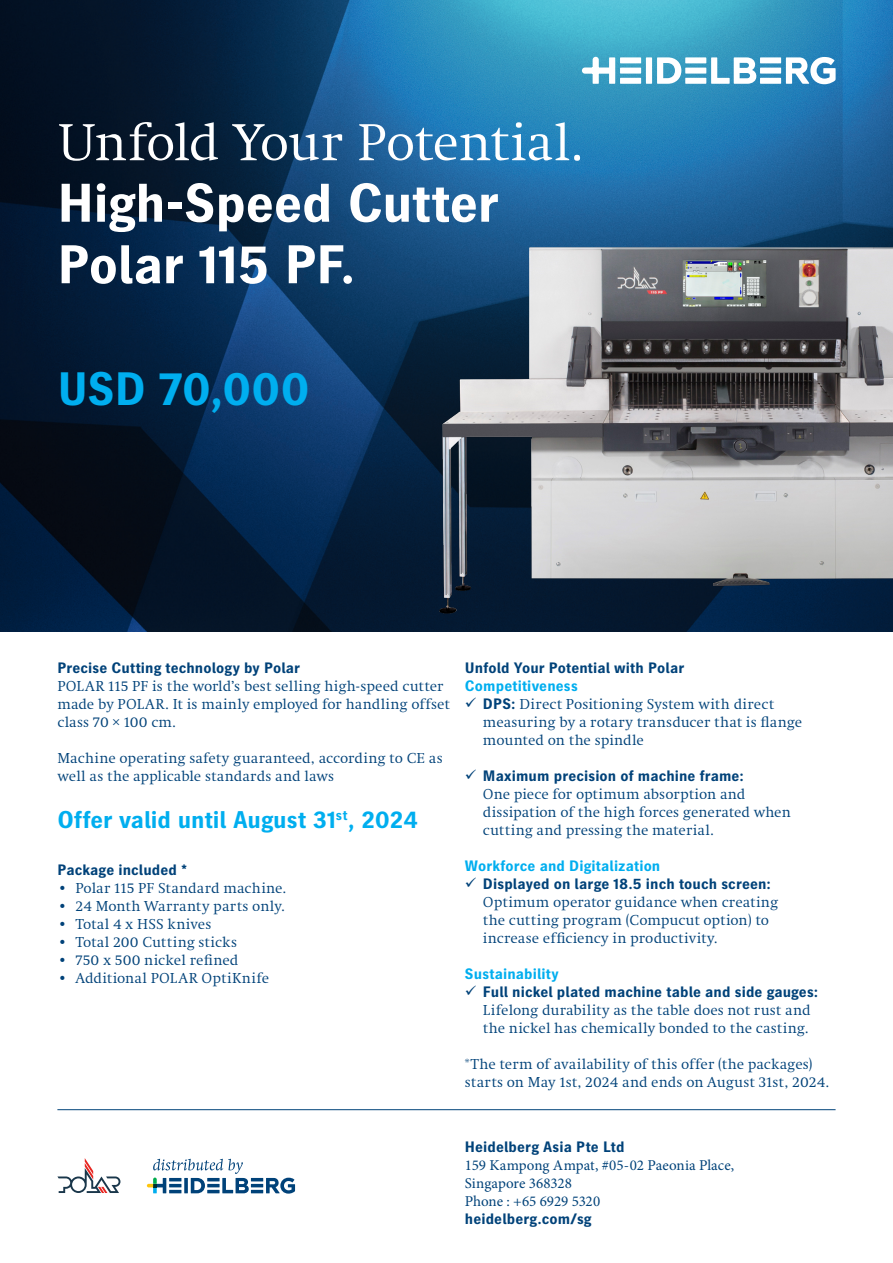
<style>
.page{position:relative;width:893px;height:1263px;background:#fff}
.page>*{position:absolute;margin:0;border:0;box-sizing:border-box;transform-origin:0 0}
._001_Headline_1_A4_Antiqua_Gothic_46pt{font:700 54px "Heidelberg Gothic Ml";letter-spacing:-.005em;color:#fff}
._001_Headline_1_A4_Antiqua_Gothic_46pt-2{font:54px "Heidelberg Antiqua ML";letter-spacing:-.025em;color:#fff}
._001_Headline_1_A4_Antiqua_Gothic_46pt-3{font:700 46.5px "Heidelberg Gothic Ml";letter-spacing:-.005em;color:#00aeef}
._001_Headline_1_A4_Antiqua_Gothic_46pt-4{font:700 24px "Heidelberg Gothic Ml";color:#00aeef}
._001_Headline_1_A4_Antiqua_Gothic_46pt-5{font:15px/18px "Heidelberg Antiqua ML";letter-spacing:.005em;color:#004279}
._001_Headline_1_A4_Antiqua_Gothic_46pt-6{font:700 15px "Heidelberg Gothic Ml";letter-spacing:.01em;color:#004279}
._001_Headline_1_A4_Antiqua_Gothic_46pt-7{font:15px "Minion Pro";color:#004279}
._001_Headline_1_A4_Antiqua_Gothic_46pt-8{font:700 15px "Heidelberg Gothic Ml";letter-spacing:.01em;color:#00aeef}
.s1{font-family:"Heidelberg Gothic Ml";font-weight:700}
</style>
<div class="page">
<img style="left:0;top:0;width:893px;height:631px">
<img style="left:231px;top:204px;width:662px;height:427px">
<svg style="left:657px;top:57px;width:24px;height:27px"></svg>
<div style="left:646px;top:57px;width:6px;height:27px;background:#fff"></div>
<div style="left:620px;top:57px;width:21px;height:6px;background:#fff"></div>
<div style="left:620px;top:68px;width:21px;height:6px;background:#fff"></div>
<div style="left:620px;top:78px;width:21px;height:6px;background:#fff"></div>
<div style="left:685px;top:57px;width:21px;height:6px;background:#fff"></div>
<div style="left:685px;top:68px;width:21px;height:6px;background:#fff"></div>
<div style="left:685px;top:78px;width:21px;height:6px;background:#fff"></div>
<svg style="left:711px;top:57px;width:45px;height:27px"></svg>
<div style="left:760px;top:57px;width:21px;height:6px;background:#fff"></div>
<div style="left:760px;top:68px;width:21px;height:6px;background:#fff"></div>
<div style="left:760px;top:78px;width:21px;height:6px;background:#fff"></div>
<svg style="left:786px;top:57px;width:50px;height:27px"></svg>
<svg style="left:582px;top:57px;width:33px;height:27px"></svg>
<svg style="left:147px;top:1159px;width:148px;height:34px"></svg>
<svg style="left:57px;top:1158px;width:63px;height:35px"></svg>
<hr style="left:57px;top:1109px;width:779px;height:1px;background:#004279">
<p class="_001_Headline_1_A4_Antiqua_Gothic_46pt-2" style="left:57px;top:112px;width:528px">Unfold Your Potential.</p>
<p class="_001_Headline_1_A4_Antiqua_Gothic_46pt" style="left:57px;top:173px;width:442px">High-Speed Cutter</p>
<p class="_001_Headline_1_A4_Antiqua_Gothic_46pt" style="left:57px;top:234px;width:300px">Polar 115 PF.</p>
<p class="_001_Headline_1_A4_Antiqua_Gothic_46pt-3" style="left:57px;top:363px;width:254px">USD 70,000</p>
<p class="_001_Headline_1_A4_Antiqua_Gothic_46pt-6" style="left:57px;top:660px;width:244px">Precise Cutting technology by Polar</p>
<p class="_001_Headline_1_A4_Antiqua_Gothic_46pt-5" style="left:57px;top:677px;width:394px">POLAR 115 PF is the world’s best selling high-speed cutter made by POLAR. It is mainly employed for handling offset class 70 × 100 cm.</p>
<p class="_001_Headline_1_A4_Antiqua_Gothic_46pt-5" style="left:57px;top:749px;width:387px">Machine operating safety guaranteed, according to CE as well as the applicable standards and laws</p>
<p class="_001_Headline_1_A4_Antiqua_Gothic_46pt-4" style="left:57px;top:806px;width:362px">Offer valid until August 31<sup>st</sup>, 2024</p>
<p class="_001_Headline_1_A4_Antiqua_Gothic_46pt-6" style="left:57px;top:861px;width:131px">Package included *</p>
<p class="_001_Headline_1_A4_Antiqua_Gothic_46pt-5" style="left:57px;top:879px;width:231px">• Polar 115 PF Standard machine.</p>
<p class="_001_Headline_1_A4_Antiqua_Gothic_46pt-5" style="left:57px;top:897px;width:229px">• 24 Month Warranty parts only.</p>
<p class="_001_Headline_1_A4_Antiqua_Gothic_46pt-5" style="left:57px;top:915px;width:155px">• Total 4 x HSS knives</p>
<p class="_001_Headline_1_A4_Antiqua_Gothic_46pt-5" style="left:57px;top:933px;width:181px">• Total 200 Cutting sticks</p>
<p class="_001_Headline_1_A4_Antiqua_Gothic_46pt-5" style="left:57px;top:951px;width:182px">• 750 x 500 nickel refined</p>
<p class="_001_Headline_1_A4_Antiqua_Gothic_46pt-5" style="left:57px;top:969px;width:213px">• Additional POLAR OptiKnife</p>
<p class="_001_Headline_1_A4_Antiqua_Gothic_46pt-6" style="left:465px;top:660px;width:221px">Unfold Your Potential with Polar</p>
<p class="_001_Headline_1_A4_Antiqua_Gothic_46pt-8" style="left:465px;top:678px;width:114px">Competitiveness</p>
<p class="_001_Headline_1_A4_Antiqua_Gothic_46pt-5" style="left:465px;top:695px;width:311px">✓ <span class="s1">DPS:</span> Direct Positioning System with direct</p>
<p class="_001_Headline_1_A4_Antiqua_Gothic_46pt-5" style="left:483px;top:713px;width:321px">measuring by a rotary transducer that is flange</p>
<p class="_001_Headline_1_A4_Antiqua_Gothic_46pt-5" style="left:483px;top:731px;width:162px">mounted on the spindle</p>
<p class="_001_Headline_1_A4_Antiqua_Gothic_46pt-6" style="left:465px;top:768px;width:280px">✓ Maximum precision of machine frame:</p>
<p class="_001_Headline_1_A4_Antiqua_Gothic_46pt-5" style="left:483px;top:785px;width:264px">One piece for optimum absorption and</p>
<p class="_001_Headline_1_A4_Antiqua_Gothic_46pt-5" style="left:483px;top:803px;width:309px">dissipation of the high forces generated when</p>
<p class="_001_Headline_1_A4_Antiqua_Gothic_46pt-5" style="left:483px;top:821px;width:233px">cutting and pressing the material.</p>
<p class="_001_Headline_1_A4_Antiqua_Gothic_46pt-8" style="left:465px;top:858px;width:197px">Workforce and Digitalization</p>
<p class="_001_Headline_1_A4_Antiqua_Gothic_46pt-6" style="left:465px;top:876px;width:307px">✓ Displayed on large 18.5 inch touch screen:</p>
<p class="_001_Headline_1_A4_Antiqua_Gothic_46pt-5" style="left:483px;top:893px;width:297px">Optimum operator guidance when creating</p>
<p class="_001_Headline_1_A4_Antiqua_Gothic_46pt-5" style="left:483px;top:911px;width:288px">the cutting program (Compucut option) to</p>
<p class="_001_Headline_1_A4_Antiqua_Gothic_46pt-5" style="left:483px;top:929px;width:236px">increase efficiency in productivity.</p>
<p class="_001_Headline_1_A4_Antiqua_Gothic_46pt-8" style="left:465px;top:966px;width:95px">Sustainability</p>
<p class="_001_Headline_1_A4_Antiqua_Gothic_46pt-6" style="left:465px;top:984px;width:355px">✓ Full nickel plated machine table and side gauges:</p>
<p class="_001_Headline_1_A4_Antiqua_Gothic_46pt-5" style="left:483px;top:1001px;width:329px">Lifelong durability as the table does not rust and</p>
<p class="_001_Headline_1_A4_Antiqua_Gothic_46pt-5" style="left:483px;top:1019px;width:327px">the nickel has chemically bonded to the casting.</p>
<p class="_001_Headline_1_A4_Antiqua_Gothic_46pt-5" style="left:465px;top:1055px;width:349px">*The term of availability of this offer (the packages)</p>
<p class="_001_Headline_1_A4_Antiqua_Gothic_46pt-5" style="left:465px;top:1073px;width:366px">starts on May 1st, 2024 and ends on August 31st, 2024.</p>
<p class="_001_Headline_1_A4_Antiqua_Gothic_46pt-6" style="left:465px;top:1139px;width:161px">Heidelberg Asia Pte Ltd</p>
<p class="_001_Headline_1_A4_Antiqua_Gothic_46pt-7" style="left:465px;top:1155px;width:271px">159 Kampong Ampat, #05-02 Paeonia Place,</p>
<p class="_001_Headline_1_A4_Antiqua_Gothic_46pt-7" style="left:465px;top:1173px;width:109px">Singapore 368328</p>
<p class="_001_Headline_1_A4_Antiqua_Gothic_46pt-7" style="left:465px;top:1191px;width:137px">Phone : +65 6929 5320</p>
<p class="_001_Headline_1_A4_Antiqua_Gothic_46pt-6" style="left:465px;top:1211px;width:128px">heidelberg.com/sg</p>
</div>
